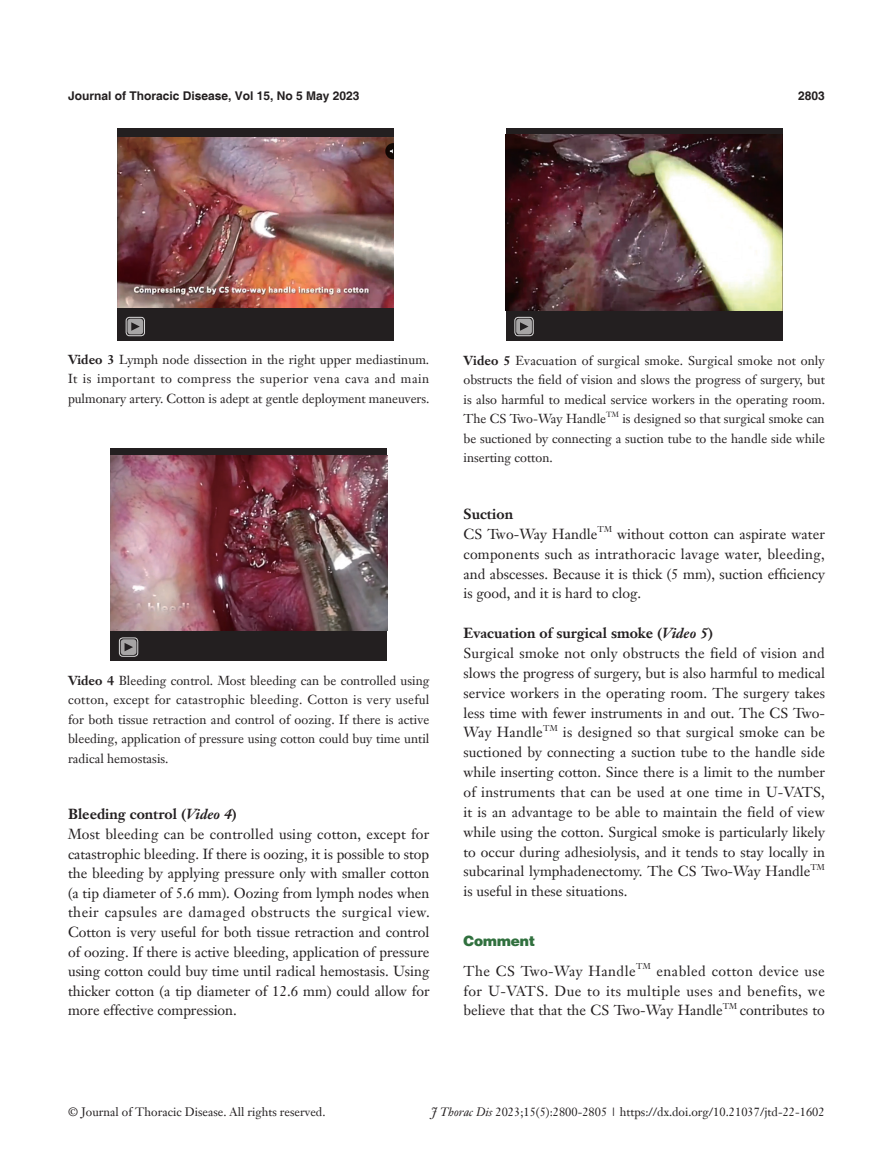
<style>
.page{position:relative;width:893px;height:1170px;background:#fff}
.page>*{position:absolute;margin:0;border:0;box-sizing:border-box;transform-origin:0 0}
.t1{font:14.25px/19.8px "Janson Text LT";color:#231f20;text-align:justify}
._3ji-zhengti{font:700 14.25px "Janson Text LT";color:#231f20}
.t2{font:14.25px "Janson Text LT";letter-spacing:.03em;color:#231f20}
._1ji-6_5{font:900 14.25px "Helvetica";color:#30703e}
.t3{font:12.75px/19.5px "Janson Text LT";color:#231f20;text-align:justify}
.t4{font:12px "Janson Text LT";color:#231f20}
.t5{font:700 12px "Helvetica";color:#231f20}
.t6{font:8.25px "Janson Text LT";letter-spacing:.005em;color:#231f20}
.t7{font:7.5px "Janson Text LT";color:#231f20}
.s1{font-weight:700}
.s2{font-style:italic}
</style>
<div class="page">
<div style="left:117px;top:128px;width:277px;height:212px;background:#231f20"></div>
<div style="left:126px;top:317px;width:19px;height:19px;border:1px solid #fff;border-radius:3px"></div>
<div style="left:127px;top:318px;width:16px;height:16px;background:#a7a5a5;border-radius:3px"></div>
<svg style="left:131px;top:322px;width:9px;height:9px"></svg>
<img style="left:117px;top:137px;width:277px;height:170px">
<div style="left:111px;top:448px;width:276px;height:213px;background:#231f20"></div>
<div style="left:119px;top:637px;width:19px;height:19px;border:1px solid #fff;border-radius:3px"></div>
<svg style="left:121px;top:639px;width:15px;height:16px"></svg>
<svg style="left:125px;top:642px;width:8px;height:9px"></svg>
<img style="left:111px;top:455px;width:276px;height:175px">
<div style="left:506px;top:128px;width:276px;height:212px;background:#231f20"></div>
<div style="left:514px;top:317px;width:20px;height:19px;border:1px solid #fff;border-radius:3px"></div>
<div style="left:516px;top:318px;width:16px;height:16px;background:#a7a5a5;border-radius:3px"></div>
<svg style="left:520px;top:322px;width:8px;height:9px"></svg>
<img style="left:506px;top:135px;width:276px;height:175px">
<p class="t5" style="left:68px;top:88px;width:293px">Journal of Thoracic Disease, Vol 15, No 5 May 2023</p>
<p class="t5" style="left:798px;top:88px;width:28px">2803</p>
<p class="t3" style="left:68px;top:349px;width:363px"><span class="s1">Video 3</span> Lymph node dissection in the right upper mediastinum.<br>It is important to compress the superior vena cava and main pulmonary artery. Cotton is adept at gentle deployment maneuvers.</p>
<p class="t3" style="left:68px;top:670px;width:363px"><span class="s1">Video 4</span> Bleeding control. Most bleeding can be controlled using cotton, except for catastrophic bleeding. Cotton is very useful for both tissue retraction and control of oozing. If there is active bleeding, application of pressure using cotton could buy time until radical hemostasis.</p>
<p class="_3ji-zhengti" style="left:68px;top:805px;width:170px">Bleeding control (<span class="s2">Video 4</span>)</p>
<p class="t1" style="left:68px;top:824px;width:363px">Most bleeding can be controlled using cotton, except for catastrophic bleeding. If there is oozing, it is possible to stop the bleeding by applying pressure only with smaller cotton (a tip diameter of 5.6 mm). Oozing from lymph nodes when their capsules are damaged obstructs the surgical view.<br>Cotton is very useful for both tissue retraction and control of oozing. If there is active bleeding, application of pressure using cotton could buy time until radical hemostasis. Using thicker cotton (a tip diameter of 12.6 mm) could allow for more effective compression.</p>
<p class="t3" style="left:463px;top:350px;width:363px"><span class="s1">Video 5</span> Evacuation of surgical smoke. Surgical smoke not only obstructs the field of vision and slows the progress of surgery, but is also harmful to medical service workers in the operating room.<br>The CS Two-Way Handle</p>
<p class="t7" style="left:606px;top:410px;width:14px">TM</p>
<p class="t3" style="left:463px;top:409px;width:363px;text-indent:159px">is designed so that surgical smoke can be suctioned by connecting a suction tube to the handle side while inserting cotton.</p>
<p class="_3ji-zhengti" style="left:463px;top:505px;width:51px">Suction</p>
<p class="t1" style="left:463px;top:524px;width:135px">CS Two-Way Handle</p>
<p class="t6" style="left:597px;top:524px;width:16px">TM</p>
<p class="t1" style="left:463px;top:524px;width:363px;text-indent:154px">without cotton can aspirate water components such as intrathoracic lavage water, bleeding, and abscesses. Because it is thick (5 mm), suction efficiency is good, and it is hard to clog.</p>
<p class="_3ji-zhengti" style="left:463px;top:624px;width:251px">Evacuation of surgical smoke (<span class="s2">Video 5</span>)</p>
<p class="t1" style="left:463px;top:643px;width:363px">Surgical smoke not only obstructs the field of vision and slows the progress of surgery, but is also harmful to medical service workers in the operating room. The surgery takes less time with fewer instruments in and out. The CS Two-Way Handle</p>
<p class="t6" style="left:543px;top:722px;width:16px">TM</p>
<p class="t1" style="left:463px;top:722px;width:363px;text-indent:99px">is designed so that surgical smoke can be suctioned by connecting a suction tube to the handle side while inserting cotton. Since there is a limit to the number of instruments that can be used at one time in U-VATS, it is an advantage to be able to maintain the field of view while using the cotton. Surgical smoke is particularly likely to occur during adhesiolysis, and it tends to stay locally in subcarinal lymphadenectomy. The CS Two-Way Handle</p>
<p class="t6" style="left:810px;top:861px;width:16px">TM</p>
<p class="t1" style="left:463px;top:881px;width:165px">is useful in these situations.</p>
<p class="_1ji-6_5" style="left:463px;top:931px;width:73px">Comment</p>
<p class="t2" style="left:463px;top:961px;width:174px">The CS Two-Way Handle</p>
<p class="t6" style="left:636px;top:960px;width:16px">TM</p>
<p class="t1" style="left:463px;top:960px;width:363px;text-indent:193px">enabled cotton device use for U-VATS. Due to its multiple uses and benefits, we believe that that the CS Two-Way Handle</p>
<p class="t6" style="left:723px;top:1000px;width:16px">TM</p>
<p class="t1" style="left:740px;top:1000px;width:87px">contributes to</p>
<p class="t4" style="left:68px;top:1104px;width:259px">© Journal of Thoracic Disease. All rights reserved.</p>
<p class="t4" style="left:431px;top:1104px;width:395px"><span class="s2">J Thorac Dis</span> 2023;15(5):2800-2805 | https://dx.doi.org/10.21037/jtd-22-1602</p>
</div>
